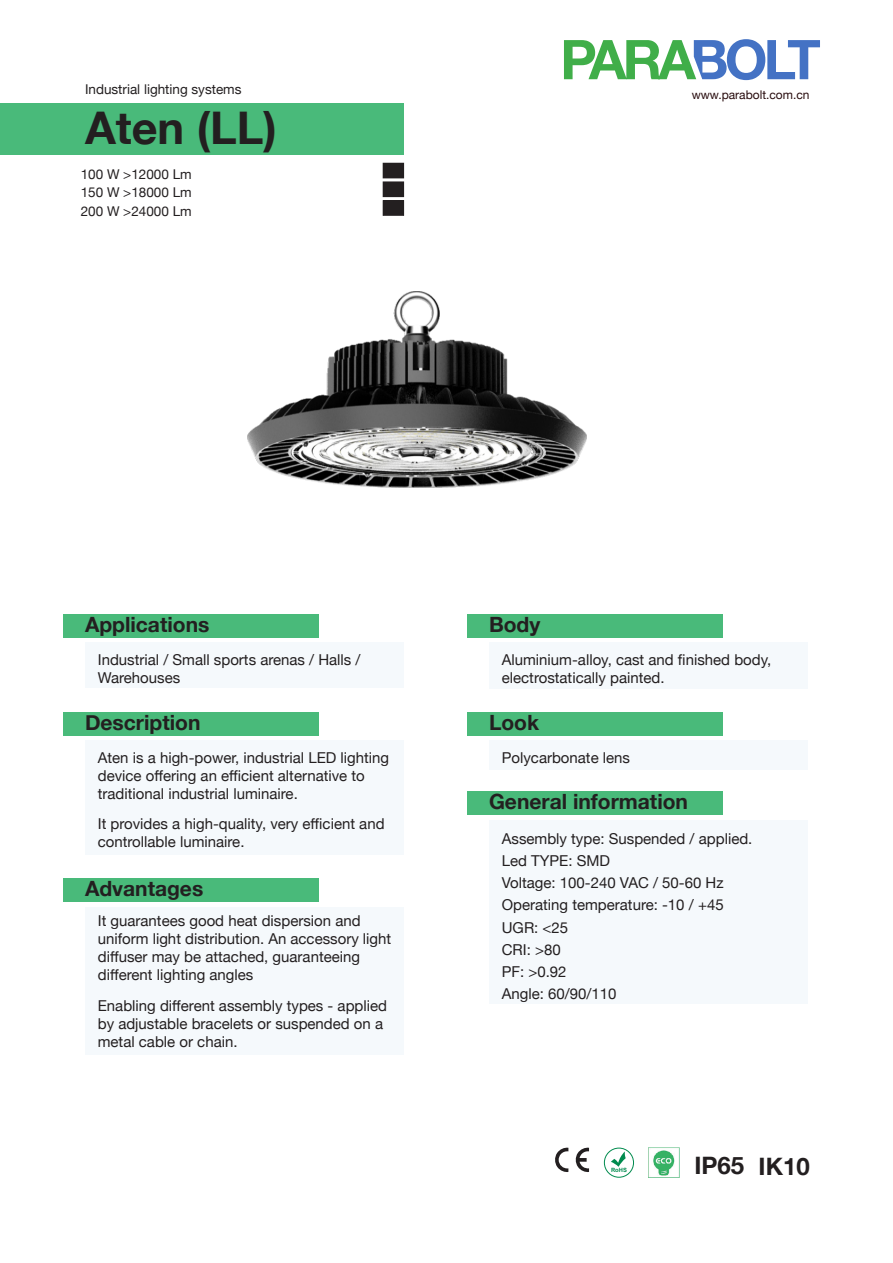
<style>
.page{position:relative;width:893px;height:1263px;background:#fff}
.page>*{position:absolute;margin:0;border:0;box-sizing:border-box;transform-origin:0 0}
.t1{font:700 45px "Helvetica Neue";color:#231f20}
.t2{font:700 24px "Helvetica Neue";color:#231f20}
.t3{font:700 21px "Helvetica Neue";color:#231f20}
.t4{font:15px/18px "Helvetica Neue";color:#231f20}
.t5{font:13.5px "Helvetica Neue";color:#231f20}
.t6{font:12px "Helvetica Neue";color:#280c0e}
.t7{font:700 5.85px "Arial";color:#008b4e}
</style>
<div class="page">
<div style="left:0;top:103px;width:404px;height:51px;background:#49ba7a"></div>
<svg style="left:575px;top:1147px;width:14px;height:25px"></svg>
<svg style="left:555px;top:1147px;width:13px;height:25px"></svg>
<svg style="left:611px;top:1151px;width:15px;height:16px"></svg>
<div style="left:604px;top:1148px;width:30px;height:30px;border:1px solid #008b4e;border-radius:50%"></div>
<img style="left:649px;top:1147px;width:30px;height:31px">
<div style="left:85px;top:740px;width:319px;height:115px;background:#f5f9fc"></div>
<div style="left:64px;top:712px;width:255px;height:24px;background:#49ba7a"></div>
<div style="left:85px;top:907px;width:319px;height:147px;background:#f5f9fc"></div>
<div style="left:64px;top:878px;width:255px;height:23px;background:#49ba7a"></div>
<div style="left:489px;top:642px;width:319px;height:47px;background:#f5f9fc"></div>
<div style="left:468px;top:614px;width:255px;height:24px;background:#49ba7a"></div>
<div style="left:489px;top:740px;width:319px;height:30px;background:#f5f9fc"></div>
<div style="left:468px;top:712px;width:255px;height:24px;background:#49ba7a"></div>
<div style="left:489px;top:821px;width:319px;height:183px;background:#f5f9fc"></div>
<div style="left:468px;top:791px;width:255px;height:23px;background:#49ba7a"></div>
<img style="left:247px;top:291px;width:339px;height:196px">
<div style="left:383px;top:163px;width:21px;height:15px;background:#231f20"></div>
<div style="left:383px;top:182px;width:21px;height:15px;background:#231f20"></div>
<div style="left:383px;top:201px;width:21px;height:14px;background:#231f20"></div>
<div style="left:383px;top:200px;width:21px;height:16px;border:1px solid #231f20"></div>
<div style="left:85px;top:642px;width:319px;height:46px;background:#f5f9fc"></div>
<div style="left:64px;top:614px;width:255px;height:24px;background:#49ba7a"></div>
<svg style="left:564px;top:39px;width:256px;height:41px"></svg>
<p class="t5" style="left:85px;top:79px;width:158px">Industrial lighting systems</p>
<p class="t1" style="left:85px;top:93px;width:193px">Aten (LL)</p>
<p class="t5" style="left:81px;top:164px;width:112px">100 W &gt;12000 Lm</p>
<p class="t5" style="left:81px;top:183px;width:112px">150 W &gt;18000 Lm</p>
<p class="t5" style="left:81px;top:202px;width:112px">200 W &gt;24000 Lm</p>
<p class="t6" style="left:692px;top:86px;width:119px">www.parabolt.com.cn</p>
<p class="t3" style="left:85px;top:608px;width:126px">Applications</p>
<p class="t4" style="left:98px;top:652px;width:264px">Industrial / Small sports arenas / Halls /<br>Warehouses</p>
<p class="t3" style="left:85px;top:706px;width:117px">Description</p>
<p class="t4" style="left:98px;top:749px;width:293px">Aten is a high-power, industrial LED lighting device offering an efficient alternative to traditional industrial luminaire.</p>
<p class="t4" style="left:98px;top:816px;width:288px">It provides a high-quality, very efficient and controllable luminaire.</p>
<p class="t3" style="left:85px;top:872px;width:120px">Advantages</p>
<p class="t4" style="left:98px;top:913px;width:295px">It guarantees good heat dispersion and uniform light distribution. An accessory light diffuser may be attached, guaranteeing different lighting angles</p>
<p class="t4" style="left:98px;top:998px;width:291px">Enabling different assembly types - applied by adjustable bracelets or suspended on a metal cable or chain.</p>
<p class="t3" style="left:489px;top:608px;width:53px">Body</p>
<p class="t4" style="left:502px;top:651px;width:271px">Aluminium-alloy, cast and finished body, electrostatically painted.</p>
<p class="t3" style="left:489px;top:706px;width:52px">Look</p>
<p class="t4" style="left:502px;top:749px;width:130px">Polycarbonate lens</p>
<p class="t3" style="left:489px;top:785px;width:201px">General information</p>
<p class="t4" style="left:502px;top:830px;width:252px">Assembly type: Suspended / applied.</p>
<p class="t4" style="left:502px;top:852px;width:110px">Led TYPE: SMD</p>
<p class="t4" style="left:502px;top:875px;width:223px">Voltage: 100-240 VAC / 50-60 Hz</p>
<p class="t4" style="left:502px;top:897px;width:223px">Operating temperature: -10 / +45</p>
<p class="t4" style="left:502px;top:919px;width:68px">UGR: &lt;25</p>
<p class="t4" style="left:502px;top:941px;width:61px">CRI: &gt;80</p>
<p class="t4" style="left:502px;top:964px;width:66px">PF: &gt;0.92</p>
<p class="t4" style="left:502px;top:986px;width:116px">Angle: 60/90/110</p>
<p class="t7" style="left:611px;top:1166px;width:17px">RoHS</p>
<p class="t2" style="left:694px;top:1147px;width:51px">IP65</p>
<p class="t2" style="left:759px;top:1147px;width:53px">IK10</p>
</div>
